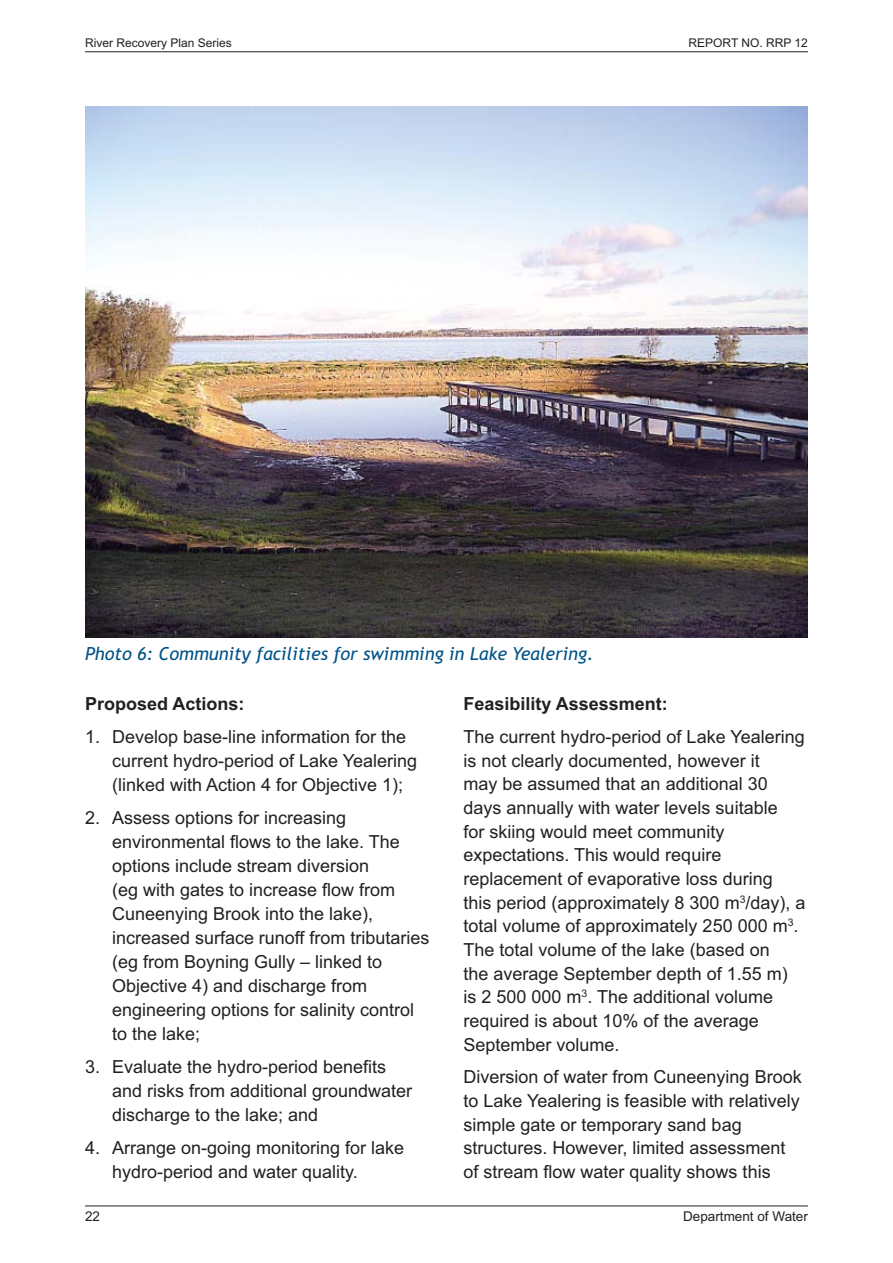
<style>
.page{position:relative;width:893px;height:1263px;background:#fff}
.page>*{position:absolute;margin:0;border:0;box-sizing:border-box;transform-origin:0 0}
.t1{font:18px/23.7px "Arial";color:#231f20}
.t2{font:italic 18px "Trebuchet MS";color:#005288}
.t3{font:700 18px "Arial";color:#231f20}
.t4{font:13.5px "Arial";color:#231f20}
.t5{font:12px "Arial";color:#231f20}
</style>
<div class="page">
<hr style="left:85px;top:51px;width:723px;height:1px;background:#231f20">
<hr style="left:85px;top:1205px;width:723px;height:1px;background:#231f20">
<img style="left:85px;top:106px;width:723px;height:532px">
<p class="t5" style="left:85px;top:38px;width:148px">River Recovery Plan Series</p>
<p class="t5" style="left:689px;top:38px;width:121px">REPORT NO. RRP 12</p>
<p class="t2" style="left:85px;top:646px;width:510px">Photo 6: Community facilities for swimming in Lake Yealering.</p>
<p class="t3" style="left:85px;top:697px;width:161px">Proposed Actions:</p>
<p class="t1" style="left:112px;top:727px;width:307px;text-indent:-27px">1. Develop base-line information for the current hydro-period of Lake Yealering (linked with Action 4 for Objective 1);</p>
<p class="t1" style="left:112px;top:808px;width:319px;text-indent:-27px">2. Assess options for increasing environmental flows to the lake. The options include stream diversion<br>(eg with gates to increase flow from Cuneenying Brook into the lake), increased surface runoff from tributaries (eg from Boyning Gully – linked to Objective 4) and discharge from engineering options for salinity control to the lake;</p>
<p class="t1" style="left:112px;top:1056px;width:302px;text-indent:-27px">3. Evaluate the hydro-period benefits and risks from additional groundwater discharge to the lake; and</p>
<p class="t1" style="left:112px;top:1137px;width:294px;text-indent:-27px">4. Arrange on-going monitoring for lake hydro-period and water quality.</p>
<p class="t3" style="left:463px;top:697px;width:206px">Feasibility Assessment:</p>
<p class="t1" style="left:463px;top:727px;width:344px">The current hydro-period of Lake Yealering is not clearly documented, however it<br>may be assumed that an additional 30 days annually with water levels suitable<br>for skiing would meet community expectations. This would require replacement of evaporative loss during<br>this period (approximately 8 300 m<sup>3</sup>/day), a total volume of approximately 250 000 m<sup>3</sup>.<br>The total volume of the lake (based on<br>the average September depth of 1.55 m)<br>is 2 500 000 m<sup>3</sup>. The additional volume required is about 10% of the average September volume.</p>
<p class="t1" style="left:463px;top:1067px;width:340px">Diversion of water from Cuneenying Brook to Lake Yealering is feasible with relatively simple gate or temporary sand bag structures. However, limited assessment of stream flow water quality shows this</p>
<p class="t4" style="left:85px;top:1211px;width:17px">22</p>
<p class="t4" style="left:683px;top:1211px;width:126px">Department of Water</p>
</div>
